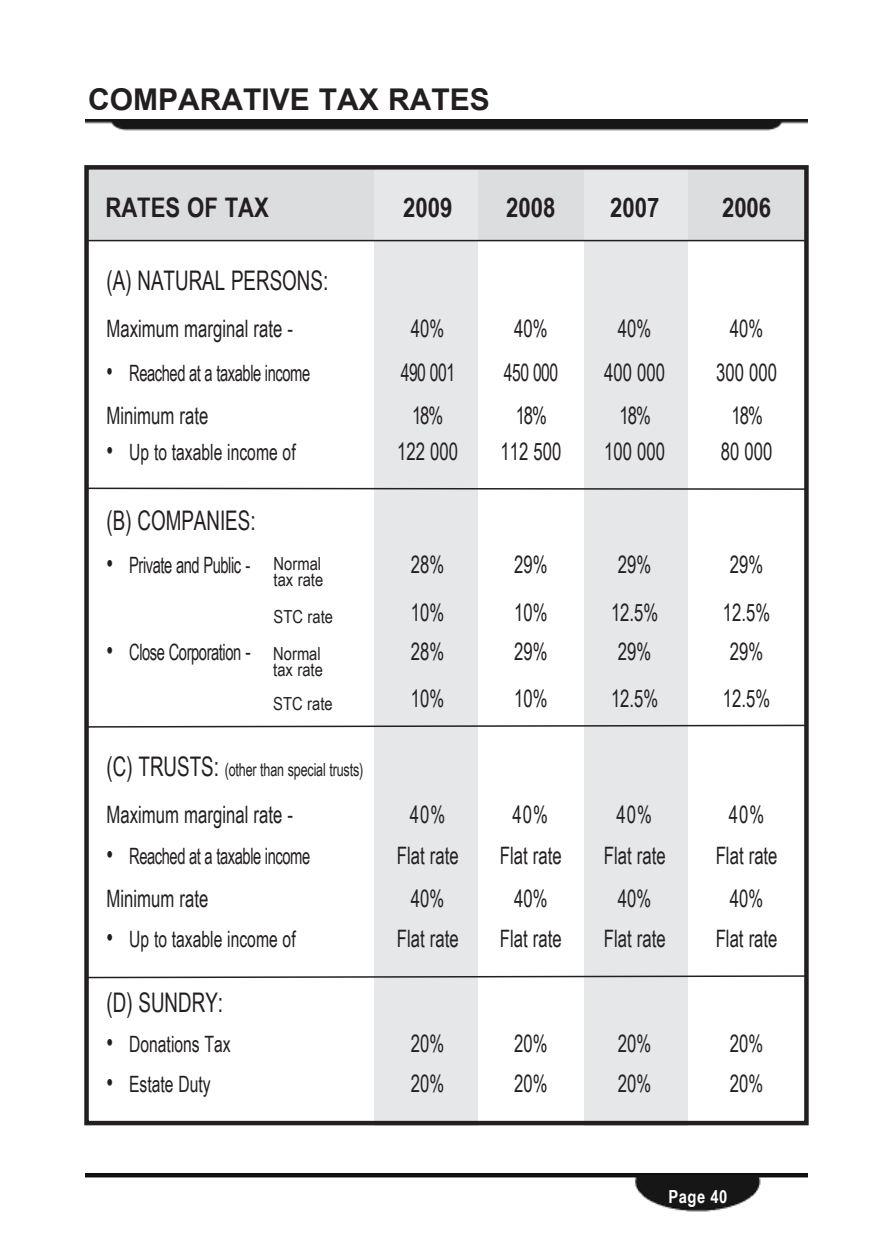
<style>
.page{position:relative;width:893px;height:1259px;background:#fff}
.page>*{position:absolute;margin:0;border:0;box-sizing:border-box;transform-origin:0 0}
.t1{font:700 30px "Arial";color:#231f20}
.t2{font:27px "Arial Narrow";color:#231f20;scale:.85 1}
.t3{font:700 27px "Arial Narrow";color:#231f20}
.t4{font:24px "Arial Narrow";color:#231f20;scale:.85 1}
.t5{font:24px "Arial Narrow";color:#231f20;scale:.8 1}
.t6{font:22.5px "Arial Narrow";letter-spacing:-.025em;color:#231f20;scale:.8 1}
.t7{font:22.5px "Arial Narrow";color:#231f20;scale:.85 1}
.t8{font:18px/16.2px "Arial Narrow";color:#231f20}
.t9{font:18px "Arial Narrow";color:#231f20;scale:.85 1}
.t10{font:700 18px "Arial Narrow";color:#fff}
.s1{font-size:27px}
.s2{font-size:24px}
</style>
<div class="page">
<div style="left:88px;top:166px;width:720px;height:74px;background:#dcdddf"></div>
<div style="left:374px;top:166px;width:104px;height:959px;background:#e6e7e9"></div>
<div style="left:584px;top:166px;width:104px;height:959px;background:#e6e7e9"></div>
<div style="left:84px;top:165px;width:725px;height:960px;border:4px solid #231f20"></div>
<hr style="left:85px;top:240px;width:723px;height:1px;background:#231f20">
<hr style="left:85px;top:487px;width:723px;height:3px;background:#231f20">
<svg style="left:84px;top:724px;width:725px;height:4px"></svg>
<svg style="left:84px;top:974px;width:725px;height:5px"></svg>
<img style="left:85px;top:1174px;width:723px;height:38px">
<img style="left:85px;top:119px;width:723px;height:12px">
<p class="t1" style="left:88px;top:82px;width:403px">COMPARATIVE TAX RATES</p>
<p class="t3" style="left:105px;top:192px;width:145px">RATES OF TAX</p>
<p class="t3" style="left:403px;top:192px;width:51px">2009</p>
<p class="t3" style="left:506px;top:192px;width:51px">2008</p>
<p class="t3" style="left:610px;top:192px;width:51px">2007</p>
<p class="t3" style="left:722px;top:192px;width:51px">2006</p>
<p class="t2" style="left:107px;top:265px;width:262px">(A) NATURAL PERSONS:</p>
<p class="t4" style="left:107px;top:315px;width:221px">Maximum marginal rate -</p>
<p class="t4" style="left:411px;top:315px;width:41px">40%</p>
<p class="t4" style="left:514px;top:315px;width:41px">40%</p>
<p class="t4" style="left:618px;top:315px;width:41px">40%</p>
<p class="t4" style="left:730px;top:315px;width:41px">40%</p>
<p class="t6" style="left:107px;top:360px;width:256px"><span class="s1">•</span> Reached at a taxable income</p>
<p class="t5" style="left:401px;top:358px;width:70px">490 001</p>
<p class="t5" style="left:504px;top:358px;width:70px">450 000</p>
<p class="t4" style="left:604px;top:358px;width:73px">400 000</p>
<p class="t4" style="left:716px;top:358px;width:73px">300 000</p>
<p class="t4" style="left:107px;top:402px;width:121px">Minimum rate</p>
<p class="t4" style="left:412px;top:402px;width:38px">18%</p>
<p class="t4" style="left:516px;top:402px;width:38px">18%</p>
<p class="t4" style="left:619px;top:402px;width:38px">18%</p>
<p class="t4" style="left:731px;top:402px;width:38px">18%</p>
<p class="t7" style="left:107px;top:439px;width:224px"><span class="s1">•</span> Up to taxable income of</p>
<p class="t4" style="left:397px;top:438px;width:73px">122 000</p>
<p class="t4" style="left:500px;top:438px;width:73px">112 500</p>
<p class="t4" style="left:604px;top:438px;width:73px">100 000</p>
<p class="t4" style="left:721px;top:438px;width:62px">80 000</p>
<p class="t2" style="left:107px;top:505px;width:177px">(B) COMPANIES:</p>
<p class="t6" style="left:107px;top:552px;width:181px"><span class="s1">•</span> Private and Public -</p>
<p class="t4" style="left:411px;top:551px;width:41px">28%</p>
<p class="t4" style="left:514px;top:551px;width:41px">29%</p>
<p class="t4" style="left:618px;top:551px;width:41px">29%</p>
<p class="t4" style="left:730px;top:551px;width:41px">29%</p>
<p class="t4" style="left:411px;top:599px;width:41px">10%</p>
<p class="t4" style="left:514px;top:599px;width:41px">10%</p>
<p class="t4" style="left:611px;top:599px;width:57px">12.5%</p>
<p class="t4" style="left:723px;top:599px;width:57px">12.5%</p>
<p class="t6" style="left:107px;top:639px;width:182px"><span class="s1">•</span> Close Corporation <span class="s2">-</span></p>
<p class="t4" style="left:411px;top:638px;width:41px">28%</p>
<p class="t4" style="left:514px;top:638px;width:41px">29%</p>
<p class="t4" style="left:618px;top:638px;width:41px">29%</p>
<p class="t4" style="left:730px;top:638px;width:41px">29%</p>
<p class="t4" style="left:411px;top:685px;width:41px">10%</p>
<p class="t4" style="left:514px;top:685px;width:41px">10%</p>
<p class="t4" style="left:611px;top:685px;width:57px">12.5%</p>
<p class="t4" style="left:723px;top:685px;width:57px">12.5%</p>
<p class="t8" style="left:274px;top:555px;width:51px">Normal tax rate</p>
<p class="t8" style="left:273px;top:598px;width:61px;line-height:36.3px">STC rate<br>Normal</p>
<p class="t8" style="left:273px;top:652px;width:61px;line-height:34.2px">tax rate<br>STC rate</p>
<p class="t9" style="left:107px;top:759px;width:304px"><span class="s1">(C) TRUSTS:</span> (other than special trusts)</p>
<p class="t4" style="left:107px;top:801px;width:221px">Maximum marginal rate -</p>
<p class="t4" style="left:410px;top:801px;width:43px">40%</p>
<p class="t4" style="left:513px;top:801px;width:43px">40%</p>
<p class="t4" style="left:616px;top:801px;width:43px">40%</p>
<p class="t4" style="left:729px;top:801px;width:43px">40%</p>
<p class="t6" style="left:107px;top:843px;width:256px"><span class="s1">•</span> Reached at a taxable income</p>
<p class="t4" style="left:397px;top:841px;width:74px">Flat rate</p>
<p class="t4" style="left:500px;top:841px;width:74px">Flat rate</p>
<p class="t4" style="left:604px;top:841px;width:74px">Flat rate</p>
<p class="t4" style="left:716px;top:841px;width:74px">Flat rate</p>
<p class="t4" style="left:107px;top:885px;width:121px">Minimum rate</p>
<p class="t4" style="left:411px;top:885px;width:41px">40%</p>
<p class="t4" style="left:514px;top:885px;width:41px">40%</p>
<p class="t4" style="left:618px;top:885px;width:41px">40%</p>
<p class="t4" style="left:730px;top:885px;width:41px">40%</p>
<p class="t7" style="left:107px;top:926px;width:224px"><span class="s1">•</span> Up to taxable income of</p>
<p class="t4" style="left:397px;top:925px;width:74px">Flat rate</p>
<p class="t4" style="left:500px;top:925px;width:74px">Flat rate</p>
<p class="t4" style="left:604px;top:925px;width:74px">Flat rate</p>
<p class="t4" style="left:716px;top:925px;width:74px">Flat rate</p>
<p class="t2" style="left:107px;top:986px;width:139px">(D) SUNDRY:</p>
<p class="t7" style="left:107px;top:1031px;width:147px"><span class="s1">•</span> Donations Tax</p>
<p class="t4" style="left:411px;top:1029px;width:41px">20%</p>
<p class="t4" style="left:514px;top:1029px;width:41px">20%</p>
<p class="t4" style="left:618px;top:1029px;width:41px">20%</p>
<p class="t4" style="left:730px;top:1029px;width:41px">20%</p>
<p class="t7" style="left:107px;top:1071px;width:124px"><span class="s1">•</span> Estate Duty</p>
<p class="t4" style="left:411px;top:1070px;width:41px">20%</p>
<p class="t4" style="left:514px;top:1070px;width:41px">20%</p>
<p class="t4" style="left:618px;top:1070px;width:41px">20%</p>
<p class="t4" style="left:730px;top:1070px;width:41px">20%</p>
<p class="t10" style="left:669px;top:1185px;width:60px">Page 40</p>
</div>
